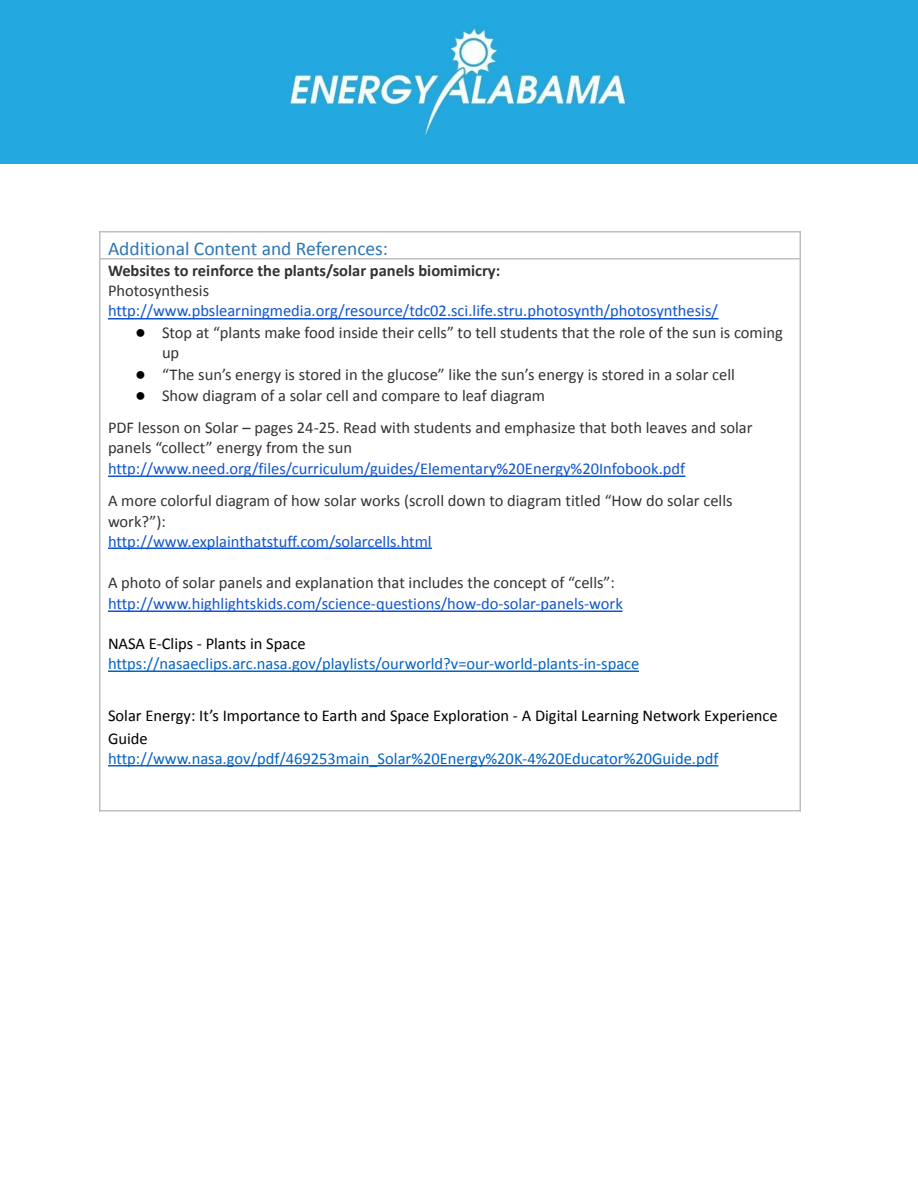
<style>
.page{position:relative;width:918px;height:1188px;background:#fff}
.page>*{position:absolute;margin:0;border:0;box-sizing:border-box;transform-origin:0 0}
.t1{font:19.5px "Calibri";color:#2e75b5}
.t2{font:16.5px/20px "Calibri";color:#333}
.t3{font:16.5px "Calibri";color:#15c}
.t4{font:16.5px "Calibri";color:#0563c1}
.t5{font:16.5px/22.5px "Calibri";color:#000}
.t6{font:700 16.5px "Calibri";color:#333}
.s1{font-family:"Arial";font-size:18px;color:#000}
</style>
<div class="page">
<hr style="left:108px;top:318px;width:611px;height:2px;background:#15c">
<hr style="left:108px;top:476px;width:577px;height:1px;background:#15c">
<hr style="left:108px;top:547px;width:324px;height:2px;background:#15c">
<hr style="left:108px;top:611px;width:515px;height:1px;background:#15c">
<hr style="left:108px;top:671px;width:531px;height:1px;background:#0563c1">
<hr style="left:108px;top:765px;width:611px;height:2px;background:#0563c1">
<hr style="left:99px;top:231px;width:1px;height:580px;background:#bfbfbf">
<hr style="left:799px;top:231px;width:2px;height:580px;background:#bfbfbf">
<hr style="left:99px;top:231px;width:702px;height:2px;background:#bfbfbf">
<hr style="left:99px;top:258px;width:702px;height:2px;background:#bfbfbf">
<hr style="left:99px;top:810px;width:702px;height:2px;background:#bfbfbf">
<div style="left:0;top:0;width:918px;height:163px;background:#23a8e0"></div>
<p class="t1" style="left:108px;top:240px;width:282px">Additional Content and References:</p>
<p class="t6" style="left:108px;top:263px;width:394px">Websites to reinforce the plants/solar panels biomimicry:</p>
<p class="t2" style="left:108px;top:282px;width:103px">Photosynthesis</p>
<p class="t3" style="left:108px;top:304px;width:611px">http://www.pbslearningmedia.org/resource/tdc02.sci.life.stru.photosynth/photosynthesis/</p>
<p class="t2" style="left:162px;top:324px;width:622px;text-indent:-27px"><span class="s1">●</span> Stop at “plants make food inside their cells” to tell students that the role of the sun is coming up</p>
<p class="t2" style="left:135px;top:365px;width:602px"><span class="s1">●</span> “The sun’s energy is stored in the glucose” like the sun’s energy is stored in a solar cell</p>
<p class="t2" style="left:108px;top:381px;width:646px;line-height:32.2px;text-indent:27px"><span class="s1">●</span> Show diagram of a solar cell and compare to leaf diagram<br>PDF lesson on Solar – pages 24-25. Read with students and emphasize that both leaves and solar</p>
<p class="t2" style="left:108px;top:439px;width:246px">panels “collect” energy from the sun</p>
<p class="t3" style="left:108px;top:461px;width:579px">http://www.need.org/files/curriculum/guides/Elementary%20Energy%20Infobook.pdf</p>
<p class="t2" style="left:108px;top:492px;width:626px">A more colorful diagram of how solar works (scroll down to diagram titled “How do solar cells work?”):</p>
<p class="t3" style="left:108px;top:534px;width:325px">http://www.explainthatstuff.com/solarcells.html</p>
<p class="t2" style="left:108px;top:574px;width:508px">A photo of solar panels and explanation that includes the concept of “cells”:</p>
<p class="t3" style="left:108px;top:596px;width:516px">http://www.highlightskids.com/science-questions/how-do-solar-panels-work</p>
<p class="t5" style="left:108px;top:634px;width:199px">NASA E-Clips - Plants in Space</p>
<p class="t4" style="left:108px;top:657px;width:533px">https://nasaeclips.arc.nasa.gov/playlists/ourworld?v=our-world-plants-in-space</p>
<p class="t5" style="left:108px;top:706px;width:671px">Solar Energy: It’s Importance to Earth and Space Exploration - A Digital Learning Network Experience<br>Guide</p>
<p class="t4" style="left:108px;top:752px;width:612px">http://www.nasa.gov/pdf/469253main_Solar%20Energy%20K-4%20Educator%20Guide.pdf</p>
</div>
